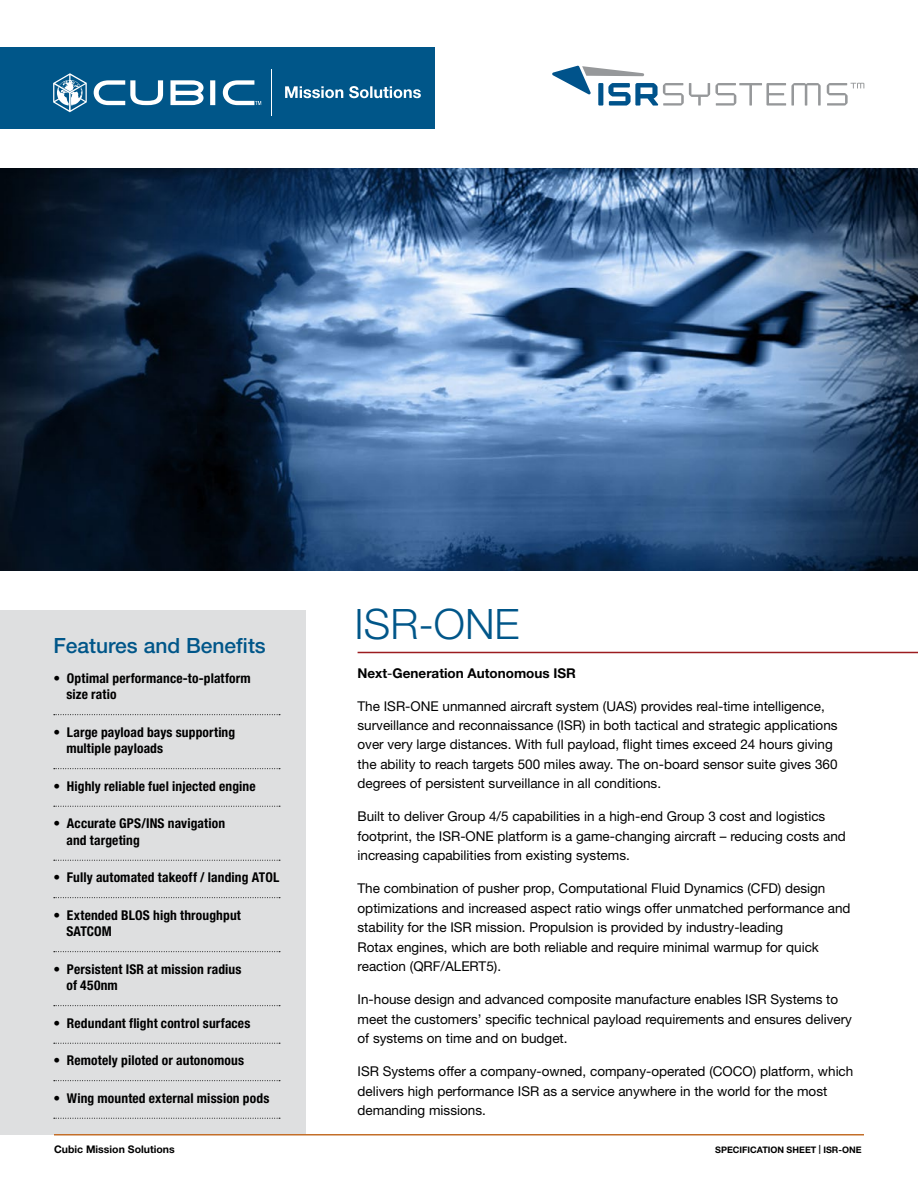
<style>
.page{position:relative;width:918px;height:1188px;background:#fff}
.page>*{position:absolute;margin:0;border:0;box-sizing:border-box;transform-origin:0 0}
.t1{font:300 42px "Helvetica Neue LT Std";color:#005689}
.t2{font:500 21px "Helvetica Neue LT Std";color:#005689}
.t3{font:13.5px/19.5px "Helvetica Neue LT Std";color:#000}
.t4{font:700 condensed 13.5px/16.5px "Helvetica Neue LT Std";letter-spacing:.01em;color:#000}
.t5{font:700 13.5px "Helvetica Neue LT Std";color:#000}
.t6{font:700 10.5px "Helvetica Neue LT Std";color:#000}
.t7{font:700 9px "Helvetica Neue LT Std";color:#000}
.s1{font-weight:400}
</style>
<div class="page">
<hr style="left:358px;top:652px;width:560px;height:1px;background:#9c1c1f">
<div style="left:0;top:611px;width:306px;height:524px;background:#dedfe0"></div>
<svg style="left:54px;top:714px;width:226px;height:1px"></svg>
<svg style="left:54px;top:768px;width:226px;height:1px"></svg>
<svg style="left:54px;top:806px;width:226px;height:1px"></svg>
<svg style="left:54px;top:860px;width:226px;height:1px"></svg>
<svg style="left:54px;top:897px;width:226px;height:1px"></svg>
<svg style="left:54px;top:951px;width:226px;height:1px"></svg>
<svg style="left:54px;top:1005px;width:226px;height:1px"></svg>
<svg style="left:54px;top:1043px;width:226px;height:1px"></svg>
<svg style="left:54px;top:1080px;width:226px;height:1px"></svg>
<svg style="left:54px;top:1118px;width:226px;height:1px"></svg>
<img style="left:0;top:168px;width:918px;height:402px">
<div style="left:0;top:47px;width:434px;height:81px;background:#005689"></div>
<svg style="left:285px;top:86px;width:136px;height:12px"></svg>
<svg style="left:53px;top:73px;width:208px;height:39px"></svg>
<hr style="left:271px;top:69px;width:1px;height:46px;background:#fff">
<svg style="left:552px;top:66px;width:269px;height:40px"></svg>
<svg style="left:827px;top:83px;width:37px;height:23px"></svg>
<hr style="left:54px;top:1134px;width:810px;height:2px;background:#c36e29">
<h2 class="t2" style="left:53px;top:633px;width:214px">Features and Benefits</h2>
<p class="t4" style="left:66px;top:670px;width:186px;text-indent:-13px">• Optimal performance-to-platform size ratio</p>
<p class="t4" style="left:66px;top:724px;width:170px;text-indent:-13px">• Large payload bays supporting multiple payloads</p>
<p class="t4" style="left:53px;top:778px;width:204px">• Highly reliable fuel injected engine</p>
<p class="t4" style="left:66px;top:815px;width:160px;text-indent:-13px">• Accurate GPS/INS navigation and targeting</p>
<p class="t4" style="left:53px;top:869px;width:227px">• Fully automated takeoff / landing ATOL</p>
<p class="t4" style="left:66px;top:907px;width:176px;text-indent:-13px">• Extended BLOS high throughput<br>SATCOM</p>
<p class="t4" style="left:66px;top:961px;width:177px;text-indent:-13px">• Persistent ISR at mission radius of 450nm</p>
<p class="t4" style="left:53px;top:1015px;width:198px">• Redundant flight control surfaces</p>
<p class="t4" style="left:53px;top:1052px;width:192px">• Remotely piloted or autonomous</p>
<p class="t4" style="left:53px;top:1090px;width:217px">• Wing mounted external mission pods</p>
<h1 class="t1" style="left:355px;top:598px;width:166px">ISR-ONE</h1>
<p class="t5" style="left:358px;top:664px;width:220px">Next<span class="s1">-</span>Generation Autonomous ISR</p>
<p class="t3" style="left:358px;top:696px;width:482px">The ISR-ONE unmanned aircraft system (UAS) provides real-time intelligence, surveillance and reconnaissance (ISR) in both tactical and strategic applications over very large distances. With full payload, flight times exceed 24 hours giving the ability to reach targets 500 miles away. The on-board sensor suite gives 360 degrees of persistent surveillance in all conditions.</p>
<p class="t3" style="left:358px;top:807px;width:490px">Built to deliver Group 4/5 capabilities in a high-end Group 3 cost and logistics footprint, the ISR-ONE platform is a game-changing aircraft – reducing costs and increasing capabilities from existing systems.</p>
<p class="t3" style="left:358px;top:879px;width:495px">The combination of pusher prop, Computational Fluid Dynamics (CFD) design optimizations and increased aspect ratio wings offer unmatched performance and stability for the ISR mission. Propulsion is provided by industry-leading<br>Rotax engines, which are both reliable and require minimal warmup for quick reaction (QRF/ALERT5).</p>
<p class="t3" style="left:358px;top:990px;width:496px">In-house design and advanced composite manufacture enables ISR Systems to meet the customers’ specific technical payload requirements and ensures delivery of systems on time and on budget.</p>
<p class="t3" style="left:358px;top:1062px;width:497px">ISR Systems offer a company-owned, company-operated (COCO) platform, which delivers high performance ISR as a service anywhere in the world for the most demanding missions.</p>
<p class="t6" style="left:54px;top:1143px;width:122px">Cubic Mission Solutions</p>
<p class="t7" style="left:715px;top:1145px;width:148px">SPECIFICATION SHEET | ISR-ONE</p>
</div>
